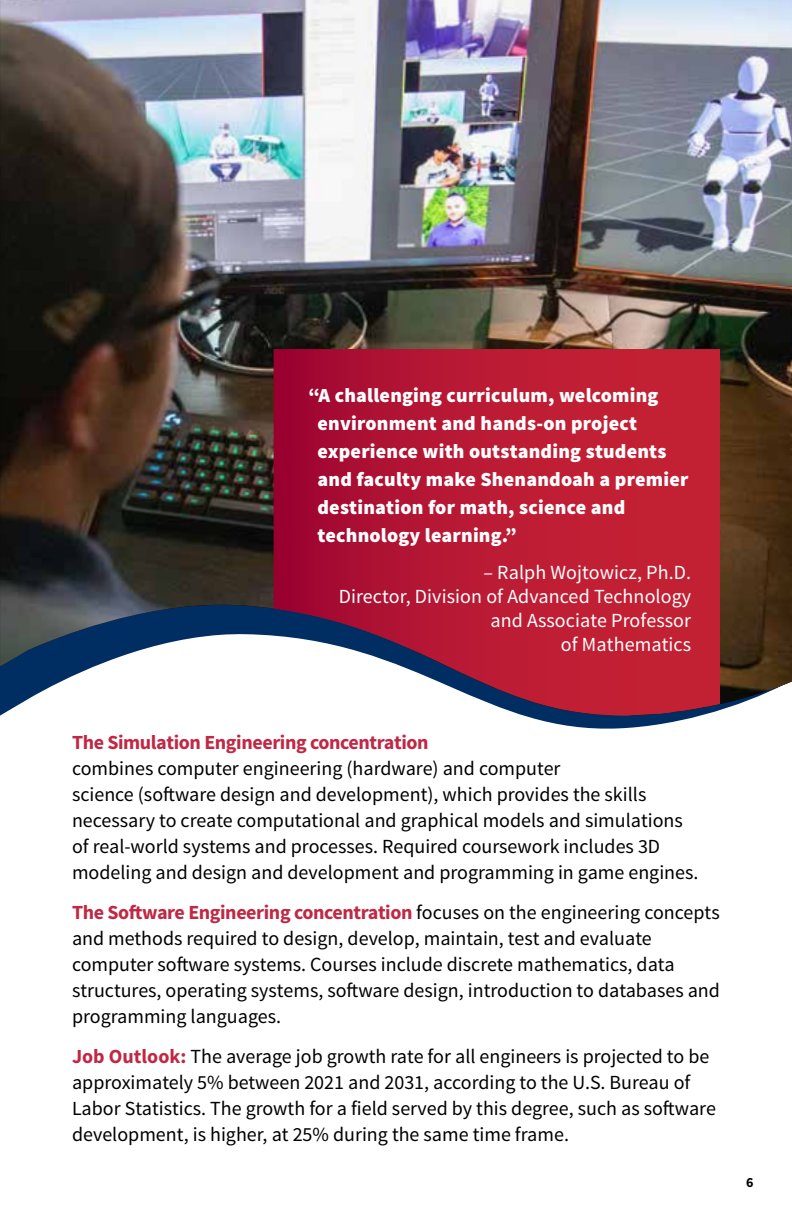
<style>
.page{position:relative;width:792px;height:1224px;background:#fff}
.page>*{position:absolute;margin:0;border:0;box-sizing:border-box;transform-origin:0 0}
.t1{font:20px/26px "Source Sans Pro";color:#000}
.t2{font:900 20px/28px "Source Sans Pro";letter-spacing:.01em;color:#fff}
.t3{font:20px/24px "Source Sans Pro";letter-spacing:.005em;color:#fff;text-align:right}
.t4{font:700 20px "Source Sans Pro";letter-spacing:-.02em;color:#c02844}
.t5{font:700 14px "Source Sans Pro";color:#000}
.s1{font-weight:700;color:#c02844}
</style>
<div class="page">
<img style="left:0;top:0;width:792px;height:715px">
<svg style="left:274px;top:349px;width:446px;height:366px;background:#b52943"></svg>
<p class="t2" style="left:318px;top:382px;width:372px;text-indent:-9px">“A challenging curriculum, welcoming environment and hands-on project experience with outstanding students and faculty make Shenandoah a premier destination for math, science and technology learning.”</p>
<p class="t3" style="left:339px;top:561px;width:354px">– Ralph Wojtowicz, Ph.D.<br>Director, Division of Advanced Technology and Associate Professor<br>of Mathematics</p>
<p class="t4" style="left:72px;top:729px;width:358px">The Simulation Engineering concentration</p>
<p class="t1" style="left:72px;top:756px;width:628px">combines computer engineering (hardware) and computer<br>science (software design and development), which provides the skills necessary to create computational and graphical models and simulations of real-world systems and processes. Required coursework includes 3D modeling and design and development and programming in game engines.</p>
<p class="t1" style="left:72px;top:900px;width:650px"><span class="s1">The Software Engineering concentration</span> focuses on the engineering concepts and methods required to design, develop, maintain, test and evaluate computer software systems. Courses include discrete mathematics, data structures, operating systems, software design, introduction to databases and programming languages.</p>
<p class="t1" style="left:72px;top:1044px;width:645px"><span class="s1">Job Outlook:</span> The average job growth rate for all engineers is projected to be approximately 5% between 2021 and 2031, according to the U.S. Bureau of Labor Statistics. The growth for a field served by this degree, such as software development, is higher, at 25% during the same time frame.</p>
<p class="t5" style="left:746px;top:1173px;width:9px">6</p>
</div>
